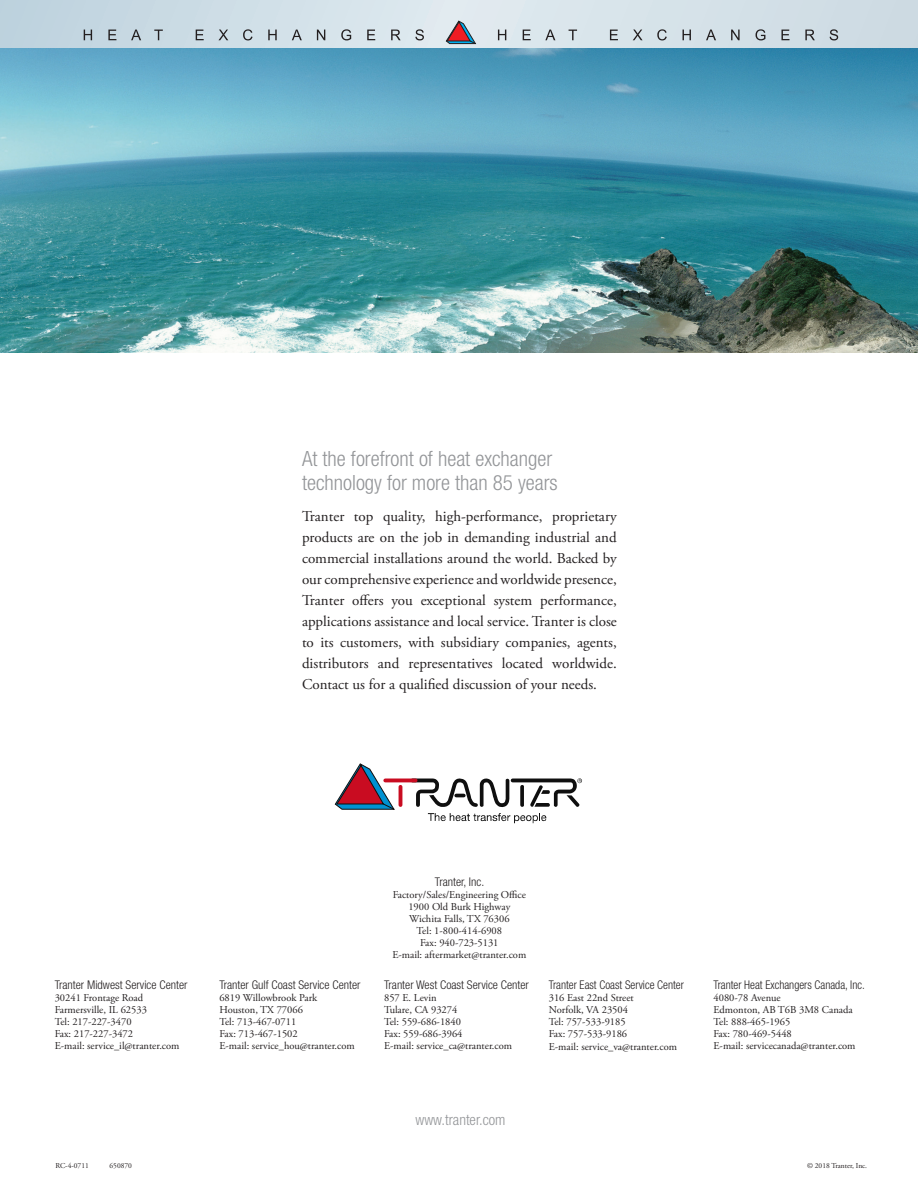
<style>
.page{position:relative;width:918px;height:1188px;background:#fff}
.page>*{position:absolute;margin:0;border:0;box-sizing:border-box;transform-origin:0 0}
.Subhead{font:300 condensed 21px/24px "Helvetica Neue LT Std";color:#939598}
.Copy{font:15px/21px "Adobe Garamond Pro";color:#231f20;text-align:justify}
.t1{font:300 condensed 15px "Helvetica Neue LT Std";color:#939598}
.Address_Body{font:300 condensed 12px "Helvetica Neue LT Std";color:#231f20}
.Address_Subhead{font:300 condensed 12px "Helvetica Neue LT Std";color:#231f20;scale:.95 1}
.Address_Subhead-2{font:300 condensed 12px "Helvetica Neue LT Std";color:#231f20}
.Address_Body-2{font:10.5px "Adobe Garamond Pro";color:#231f20}
.Address_Subhead-3{font:10.5px "Adobe Garamond Pro";color:#231f20}
.t2{font:7.5px "Adobe Garamond Pro";color:#231f20}
</style>
<div class="page">
<svg style="left:335px;top:763px;width:247px;height:60px"></svg>
<img style="left:0;top:48px;width:918px;height:305px">
<svg style="left:0;top:0;width:918px;height:48px;background:#d1dfe6"></svg>
<svg style="left:84px;top:30px;width:8px;height:10px"></svg>
<svg style="left:108px;top:30px;width:8px;height:10px"></svg>
<svg style="left:131px;top:30px;width:10px;height:10px"></svg>
<svg style="left:154px;top:30px;width:9px;height:10px"></svg>
<svg style="left:196px;top:30px;width:8px;height:10px"></svg>
<svg style="left:218px;top:30px;width:10px;height:10px"></svg>
<svg style="left:243px;top:29px;width:10px;height:11px"></svg>
<svg style="left:268px;top:30px;width:9px;height:10px"></svg>
<svg style="left:292px;top:30px;width:10px;height:10px"></svg>
<svg style="left:317px;top:30px;width:8px;height:10px"></svg>
<svg style="left:341px;top:29px;width:10px;height:11px"></svg>
<svg style="left:367px;top:30px;width:8px;height:10px"></svg>
<svg style="left:391px;top:30px;width:10px;height:10px"></svg>
<svg style="left:415px;top:29px;width:9px;height:11px"></svg>
<svg style="left:498px;top:30px;width:8px;height:10px"></svg>
<svg style="left:523px;top:30px;width:8px;height:10px"></svg>
<svg style="left:545px;top:30px;width:10px;height:10px"></svg>
<svg style="left:569px;top:30px;width:8px;height:10px"></svg>
<svg style="left:610px;top:30px;width:8px;height:10px"></svg>
<svg style="left:633px;top:30px;width:10px;height:10px"></svg>
<svg style="left:657px;top:29px;width:10px;height:11px"></svg>
<svg style="left:683px;top:30px;width:8px;height:10px"></svg>
<svg style="left:706px;top:30px;width:10px;height:10px"></svg>
<svg style="left:731px;top:30px;width:9px;height:10px"></svg>
<svg style="left:756px;top:29px;width:9px;height:11px"></svg>
<svg style="left:781px;top:30px;width:9px;height:10px"></svg>
<svg style="left:805px;top:30px;width:10px;height:10px"></svg>
<svg style="left:830px;top:29px;width:8px;height:11px"></svg>
<svg style="left:446px;top:21px;width:30px;height:23px"></svg>
<p class="Subhead" style="left:302px;top:446px;width:257px">At the forefront of heat exchanger technology for more than 85 years</p>
<p class="Copy" style="left:302px;top:507px;width:316px">Tranter top quality, high-performance, proprietary products are on the job in demanding industrial and commercial installations around the world. Backed by our comprehensive experience and worldwide presence, Tranter offers you exceptional system performance, applications assistance and local service. Tranter is close to its customers, with subsidiary companies, agents, distributors and representatives located worldwide.<br>Contact us for a qualified discussion of your needs.</p>
<p class="Address_Body" style="left:55px;top:978px;width:134px">Tranter Midwest Service Center</p>
<p class="Address_Body-2" style="left:55px;top:991px;width:90px">30241 Frontage Road</p>
<p class="Address_Body-2" style="left:55px;top:1003px;width:94px">Farmersville, IL 62533</p>
<p class="Address_Body-2" style="left:55px;top:1015px;width:78px">Tel: 217-227-3470</p>
<p class="Address_Body-2" style="left:55px;top:1027px;width:80px">Fax: 217-227-3472</p>
<p class="Address_Body-2" style="left:55px;top:1039px;width:126px">E-mail: service_il@tranter.com</p>
<p class="Address_Body" style="left:219px;top:978px;width:143px">Tranter Gulf Coast Service Center</p>
<p class="Address_Body-2" style="left:219px;top:991px;width:99px">6819 Willowbrook Park</p>
<p class="Address_Body-2" style="left:219px;top:1003px;width:85px">Houston, TX 77066</p>
<p class="Address_Body-2" style="left:219px;top:1015px;width:78px">Tel: 713-467-0711</p>
<p class="Address_Body-2" style="left:219px;top:1027px;width:80px">Fax: 713-467-1502</p>
<p class="Address_Body-2" style="left:219px;top:1039px;width:137px">E-mail: service_hou@tranter.com</p>
<p class="Address_Subhead-2" style="left:435px;top:875px;width:51px">Tranter, Inc.</p>
<p class="Address_Subhead-3" style="left:393px;top:888px;width:135px">Factory/Sales/Engineering Office</p>
<p class="Address_Body-2" style="left:408px;top:900px;width:103px">1900 Old Burk Highway</p>
<p class="Address_Body-2" style="left:409px;top:912px;width:102px">Wichita Falls, TX 76306</p>
<p class="Address_Body-2" style="left:417px;top:924px;width:87px">Tel: 1-800-414-6908</p>
<p class="Address_Body-2" style="left:420px;top:936px;width:80px">Fax: 940-723-5131</p>
<p class="Address_Body-2" style="left:392px;top:948px;width:135px">E-mail: aftermarket@tranter.com</p>
<p class="Address_Body" style="left:384px;top:978px;width:146px">Tranter West Coast Service Center</p>
<p class="Address_Body-2" style="left:384px;top:991px;width:54px">857 E. Levin</p>
<p class="Address_Body-2" style="left:384px;top:1003px;width:75px">Tulare, CA 93274</p>
<p class="Address_Body-2" style="left:384px;top:1015px;width:78px">Tel: 559-686-1840</p>
<p class="Address_Body-2" style="left:384px;top:1027px;width:80px">Fax: 559-686-3964</p>
<p class="Address_Body-2" style="left:384px;top:1039px;width:129px">E-mail: service_ca@tranter.com</p>
<p class="Address_Subhead" style="left:549px;top:978px;width:144px">Tranter East Coast Service Center</p>
<p class="Address_Body-2" style="left:549px;top:991px;width:86px">316 East 22nd Street</p>
<p class="Address_Body-2" style="left:549px;top:1003px;width:81px">Norfolk, VA 23504</p>
<p class="Address_Body-2" style="left:549px;top:1015px;width:78px">Tel: 757-533-9185</p>
<p class="Address_Body-2" style="left:549px;top:1027px;width:80px">Fax: 757-533-9186</p>
<p class="Address_Body-2" style="left:549px;top:1041px;width:130px">E-mail: service_va@tranter.com</p>
<p class="t1" style="left:416px;top:1111px;width:91px">www.tranter.com</p>
<p class="Address_Subhead" style="left:714px;top:978px;width:161px">Tranter Heat Exchangers Canada, Inc.</p>
<p class="Address_Body-2" style="left:714px;top:991px;width:69px">4080-78 Avenue</p>
<p class="Address_Body-2" style="left:714px;top:1003px;width:141px">Edmonton, AB T6B 3M8 Canada</p>
<p class="Address_Body-2" style="left:714px;top:1015px;width:78px">Tel: 888-465-1965</p>
<p class="Address_Body-2" style="left:714px;top:1027px;width:80px">Fax: 780-469-5448</p>
<p class="Address_Body-2" style="left:714px;top:1039px;width:144px">E-mail: servicecanada@tranter.com</p>
<p class="t2" style="left:56px;top:1161px;width:35px">RC-4-0711</p>
<p class="t2" style="left:110px;top:1161px;width:24px">650870</p>
<p class="t2" style="left:807px;top:1161px;width:62px">© 2018 Tranter, Inc.</p>
</div>
